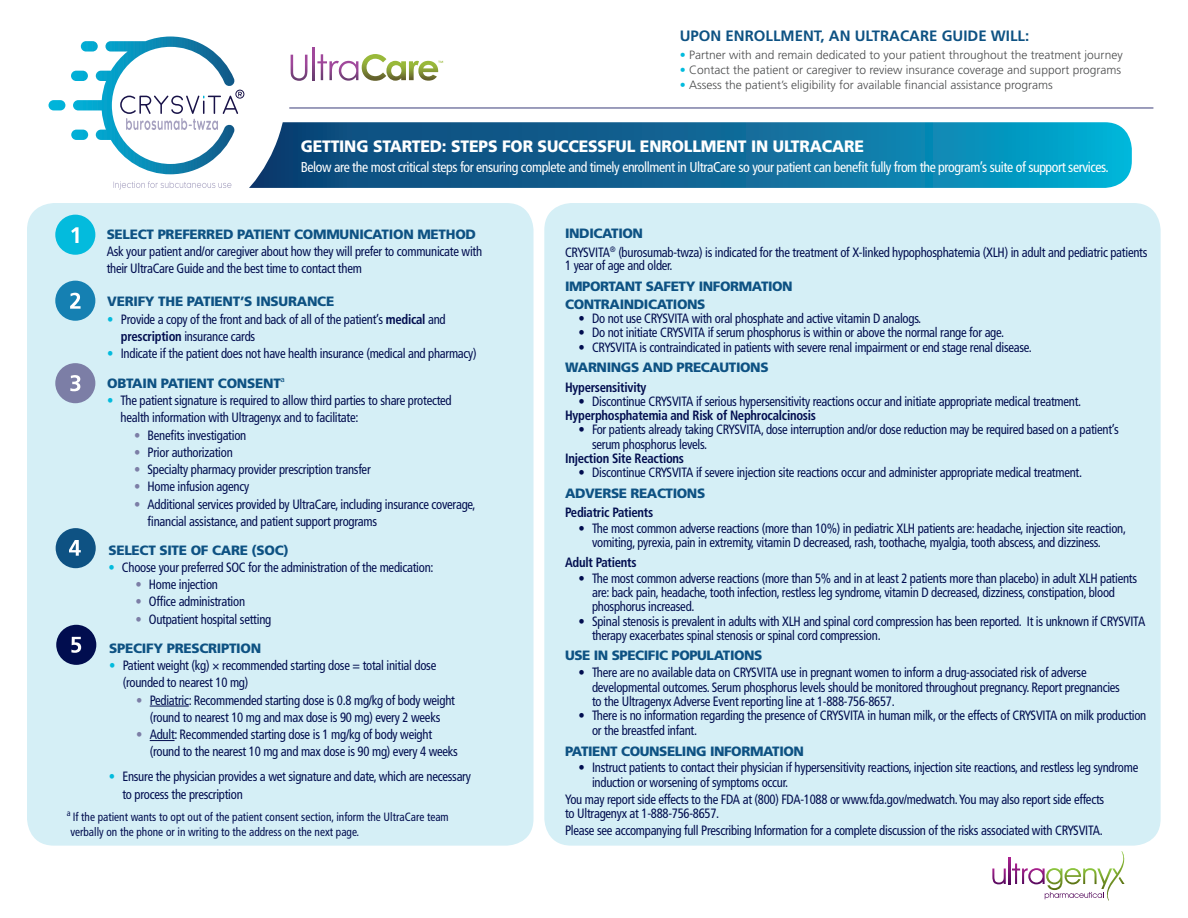
<style>
.page{position:relative;width:1188px;height:918px;background:#fff}
.page>*{position:absolute;margin:0;border:0;box-sizing:border-box;transform-origin:0 0}
.t1{font:900 16.5px "Frutiger LT Std";letter-spacing:-.01em;color:#fff;scale:.95 1}
.t2{font:700 15px "Frutiger LT Std";color:#0e5283}
.t3{font:condensed 14.25px "Frutiger LT Std";letter-spacing:-.03em;color:#fff}
.t4{font:condensed 13.5px/17.2px "Frutiger LT Std";letter-spacing:-.02em;color:#010d4f;scale:.94 1}
.t5{font:900 13.5px "Frutiger LT Std";letter-spacing:-.03em;color:#0e5283}
.t6{font:700 condensed 13.5px "Frutiger LT Std";letter-spacing:-.02em;color:#010d4f;scale:.94 1}
.t7{font:300 12px "Frutiger LT Std";color:#4b4c4d}
.t8{font:condensed 12px/14.4px "Frutiger LT Std";color:#010d4f;scale:.94 1}
.s1{color:#03bbdd}
.s2{font-weight:700}
.s3{color:#7c7ea6}
</style>
<div class="page">
<div style="left:544px;top:203px;width:617px;height:643px;background:#d5eff6;border-radius:27px"></div>
<svg style="left:287px;top:122px;width:845px;height:66px;background:#0e709d"></svg>
<svg style="left:48px;top:36px;width:239px;height:154px"></svg>
<div style="left:236px;top:90px;width:8px;height:8px;border:1px solid #181248;border-radius:50%"></div>
<svg style="left:49px;top:37px;width:193px;height:137px"></svg>
<svg style="left:114px;top:181px;width:118px;height:8px"></svg>
<hr style="left:289px;top:107px;width:864px;height:2px;background:#7c7ea6">
<img style="left:291px;top:55px;width:16px;height:26px">
<img style="left:312px;top:48px;width:3px;height:32px">
<img style="left:317px;top:54px;width:10px;height:26px">
<img style="left:329px;top:61px;width:29px;height:20px">
<svg style="left:362px;top:54px;width:81px;height:27px"></svg>
<div style="left:27px;top:203px;width:507px;height:643px;background:#d5eff6;border-radius:27px"></div>
<div style="left:55px;top:215px;width:40px;height:40px;background:#03bbdd;border-radius:50%"></div>
<svg style="left:71px;top:227px;width:8px;height:16px"></svg>
<div style="left:55px;top:281px;width:40px;height:40px;background:#1580b2;border-radius:50%"></div>
<svg style="left:70px;top:293px;width:11px;height:16px"></svg>
<hr style="left:150px;top:706px;width:39px;height:1px;background:#010d4f">
<svg style="left:150px;top:740px;width:25px;height:1px"></svg>
<div style="left:55px;top:363px;width:40px;height:40px;background:#7c7ea6;border-radius:50%"></div>
<svg style="left:70px;top:375px;width:10px;height:16px"></svg>
<div style="left:56px;top:528px;width:40px;height:40px;background:#0e5283;border-radius:50%"></div>
<svg style="left:69px;top:540px;width:12px;height:16px"></svg>
<div style="left:56px;top:625px;width:40px;height:40px;background:#010d4f;border-radius:50%"></div>
<svg style="left:71px;top:637px;width:10px;height:16px"></svg>
<svg style="left:992px;top:869px;width:14px;height:15px"></svg>
<svg style="left:1008px;top:858px;width:2px;height:26px"></svg>
<svg style="left:1012px;top:851px;width:113px;height:50px"></svg>
<p class="t2" style="left:680px;top:27px;width:351px">UPON ENROLLMENT, AN ULTRACARE GUIDE WILL:</p>
<p class="t7" style="left:680px;top:48px;width:444px"><span class="s1">•</span> Partner with and remain dedicated to your patient throughout the treatment journey</p>
<p class="t7" style="left:680px;top:63px;width:443px"><span class="s1">•</span> Contact the patient or caregiver to review insurance coverage and support programs</p>
<p class="t7" style="left:680px;top:78px;width:375px"><span class="s1">•</span> Assess the patient’s eligibility for available financial assistance programs</p>
<p class="t1" style="left:301px;top:137px;width:594px">GETTING STARTED: STEPS FOR SUCCESSFUL ENROLLMENT IN ULTRACARE</p>
<p class="t3" style="left:301px;top:159px;width:810px">Below are the most critical steps for ensuring complete and timely enrollment in UltraCare so your patient can benefit fully from the program’s suite of support services.</p>
<p class="t5" style="left:107px;top:226px;width:371px">SELECT PREFERRED PATIENT COMMUNICATION METHOD</p>
<p class="t4" style="left:107px;top:243px;width:401px">Ask your patient and/or caregiver about how they will prefer to communicate with their UltraCare Guide and the best time to contact them</p>
<p class="t5" style="left:107px;top:294px;width:228px">VERIFY THE PATIENT’S INSURANCE</p>
<p class="t4" style="left:121px;top:311px;width:347px;text-indent:-13px"><span class="s1">•</span> Provide a copy of the front and back of all of the patient’s <span class="s2">medical</span> and <span class="s2">prescription</span> insurance cards</p>
<p class="t4" style="left:107px;top:345px;width:394px"><span class="s1">•</span> Indicate if the patient does not have health insurance (medical and pharmacy)</p>
<p class="t5" style="left:107px;top:375px;width:179px">OBTAIN PATIENT CONSENT<sup>a</sup></p>
<p class="t4" style="left:121px;top:392px;width:354px;text-indent:-14px"><span class="s1">•</span> The patient signature is required to allow third parties to share protected health information with Ultragenyx and to facilitate:</p>
<p class="t4" style="left:134px;top:427px;width:121px"><span class="s3">•</span> Benefits investigation</p>
<p class="t4" style="left:134px;top:444px;width:107px"><span class="s3">•</span> Prior authorization</p>
<p class="t4" style="left:134px;top:461px;width:253px"><span class="s3">•</span> Specialty pharmacy provider prescription transfer</p>
<p class="t4" style="left:134px;top:478px;width:124px"><span class="s3">•</span> Home infusion agency</p>
<p class="t4" style="left:148px;top:496px;width:350px;text-indent:-14px"><span class="s3">•</span> Additional services provided by UltraCare, including insurance coverage, financial assistance, and patient support programs</p>
<p class="t5" style="left:108px;top:542px;width:182px">SELECT SITE OF CARE (SOC)</p>
<p class="t4" style="left:108px;top:559px;width:347px"><span class="s1">•</span> Choose your preferred SOC for the administration of the medication:</p>
<p class="t4" style="left:135px;top:576px;width:89px"><span class="s3">•</span> Home injection</p>
<p class="t4" style="left:135px;top:593px;width:118px"><span class="s3">•</span> Office administration</p>
<p class="t4" style="left:135px;top:611px;width:146px"><span class="s3">•</span> Outpatient hospital setting</p>
<p class="t5" style="left:109px;top:640px;width:154px">SPECIFY PRESCRIPTION</p>
<p class="t4" style="left:123px;top:657px;width:335px;text-indent:-14px"><span class="s1">•</span> Patient weight (kg) × recommended starting dose = total initial dose (rounded to nearest 10 mg)</p>
<p class="t4" style="left:136px;top:692px;width:341px;text-align:center"><span class="s3">•</span> Pediatric: Recommended starting dose is 0.8 mg/kg of body weight (round to nearest 10 mg and max dose is 90 mg) every 2 weeks</p>
<p class="t4" style="left:150px;top:726px;width:329px;text-indent:-14px"><span class="s3">•</span> Adult: Recommended starting dose is 1 mg/kg of body weight (round to the nearest 10 mg and max dose is 90 mg) every 4 weeks</p>
<p class="t4" style="left:122px;top:767px;width:372px;line-height:18px;text-indent:-14px"><span class="s1">•</span> Ensure the physician provides a wet signature and date, which are necessary to process the prescription</p>
<p class="t8" style="left:67px;top:810px;width:408px"><sup>a</sup> If the patient wants to opt out of the patient consent section, inform the UltraCare team verbally on the phone or in writing to the address on the next page.</p>
<p class="t5" style="left:565px;top:225px;width:79px">INDICATION</p>
<p class="t4" style="left:565px;top:245px;width:621px;line-height:13.5px">CRYSVITA<sup>®</sup> (burosumab-twza) is indicated for the treatment of X-linked hypophosphatemia (XLH) in adult and pediatric patients<br>1 year of age and older.</p>
<p class="t5" style="left:565px;top:278px;width:229px">IMPORTANT SAFETY INFORMATION</p>
<p class="t5" style="left:565px;top:296px;width:142px">CONTRAINDICATIONS</p>
<p class="t4" style="left:579px;top:310px;width:366px">• Do not use CRYSVITA with oral phosphate and active vitamin D analogs.</p>
<p class="t4" style="left:579px;top:324px;width:454px">• Do not initiate CRYSVITA if serum phosphorus is within or above the normal range for age.</p>
<p class="t4" style="left:579px;top:338px;width:484px">• CRYSVITA is contraindicated in patients with severe renal impairment or end stage renal disease.</p>
<p class="t5" style="left:565px;top:359px;width:205px">WARNINGS AND PRECAUTIONS</p>
<p class="t6" style="left:565px;top:379px;width:88px">Hypersensitivity</p>
<p class="t4" style="left:579px;top:393px;width:536px">• Discontinue CRYSVITA if serious hypersensitivity reactions occur and initiate appropriate medical treatment.</p>
<p class="t6" style="left:565px;top:407px;width:269px">Hyperphosphatemia and Risk of Nephrocalcinosis</p>
<p class="t4" style="left:592px;top:423px;width:562px;line-height:14.2px;text-indent:-14px">• For patients already taking CRYSVITA, dose interruption and/or dose reduction may be required based on a patient’s serum phosphorus levels.</p>
<p class="t6" style="left:565px;top:450px;width:128px">Injection Site Reactions</p>
<p class="t4" style="left:579px;top:464px;width:537px">• Discontinue CRYSVITA if severe injection site reactions occur and administer appropriate medical treatment.</p>
<p class="t5" style="left:565px;top:485px;width:142px">ADVERSE REACTIONS</p>
<p class="t6" style="left:565px;top:504px;width:95px">Pediatric Patients</p>
<p class="t4" style="left:592px;top:521px;width:570px;line-height:14.2px;text-indent:-14px">• The most common adverse reactions (more than 10%) in pediatric XLH patients are: headache, injection site reaction, vomiting, pyrexia, pain in extremity, vitamin D decreased, rash, toothache, myalgia, tooth abscess, and dizziness.</p>
<p class="t6" style="left:565px;top:554px;width:78px">Adult Patients</p>
<p class="t4" style="left:592px;top:571px;width:581px;line-height:14.2px;text-indent:-14px">• The most common adverse reactions (more than 5% and in at least 2 patients more than placebo) in adult XLH patients are: back pain, headache, tooth infection, restless leg syndrome, vitamin D decreased, dizziness, constipation, blood phosphorus increased.</p>
<p class="t4" style="left:592px;top:614px;width:590px;line-height:14.2px;text-indent:-14px">• Spinal stenosis is prevalent in adults with XLH and spinal cord compression has been reported. It is unknown if CRYSVITA therapy exacerbates spinal stenosis or spinal cord compression.</p>
<p class="t5" style="left:565px;top:648px;width:199px">USE IN SPECIFIC POPULATIONS</p>
<p class="t4" style="left:592px;top:665px;width:563px;line-height:14.7px;text-indent:-14px">• There are no available data on CRYSVITA use in pregnant women to inform a drug-associated risk of adverse developmental outcomes. Serum phosphorus levels should be monitored throughout pregnancy. Report pregnancies to the Ultragenyx Adverse Event reporting line at 1-888-756-8657.</p>
<p class="t4" style="left:592px;top:708px;width:591px;line-height:15px;text-indent:-14px">• There is no information regarding the presence of CRYSVITA in human milk, or the effects of CRYSVITA on milk production or the breastfed infant.</p>
<p class="t5" style="left:565px;top:743px;width:241px">PATIENT COUNSELING INFORMATION</p>
<p class="t4" style="left:592px;top:760px;width:583px;line-height:15px;text-indent:-14px">• Instruct patients to contact their physician if hypersensitivity reactions, injection site reactions, and restless leg syndrome induction or worsening of symptoms occur.</p>
<p class="t4" style="left:565px;top:792px;width:575px;line-height:14.2px">You may report side effects to the FDA at (800) FDA-1088 or www.fda.gov/medwatch. You may also report side effects to Ultragenyx at 1-888-756-8657.</p>
<p class="t4" style="left:565px;top:821px;width:574px">Please see accompanying full Prescribing Information for a complete discussion of the risks associated with CRYSVITA.</p>
</div>
